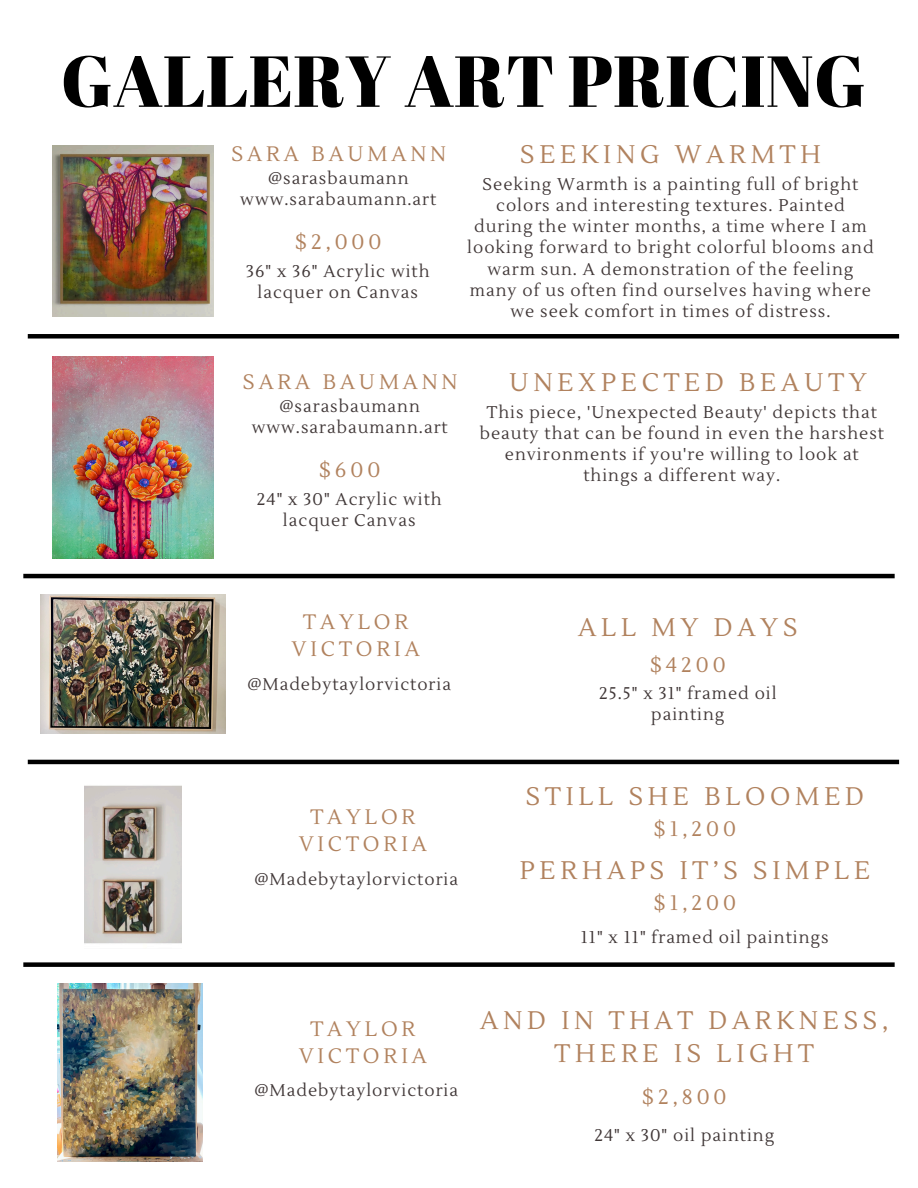
<style>
.page{position:relative;width:918px;height:1188px;background:#fff}
.page>*{position:absolute;margin:0;border:0;box-sizing:border-box;transform-origin:0 0}
.t1{font:72px "Abril Fatface";color:#000}
.t2{font:25.35px/32.8px "Lustria";letter-spacing:.185em;color:#b1825e;text-align:center}
.t3{font:20.85px/27px "Lustria";letter-spacing:.185em;color:#b1825e;text-align:center}
.t4{font:16.95px/21.1px "Lustria";letter-spacing:.06em;color:#403737;text-align:center}
</style>
<div class="page">
<img style="left:52px;top:146px;width:161px;height:171px">
<img style="left:52px;top:356px;width:161px;height:203px">
<div style="left:28px;top:334px;width:871px;height:5px;background:#000"></div>
<hr style="left:23px;top:574px;width:872px;height:4px;background:#000">
<img style="left:40px;top:594px;width:186px;height:140px">
<hr style="left:28px;top:760px;width:871px;height:4px;background:#000">
<img style="left:84px;top:785px;width:97px;height:159px">
<div style="left:23px;top:962px;width:872px;height:5px;background:#000"></div>
<img style="left:57px;top:984px;width:146px;height:178px">
<p class="t1" style="left:61px;top:31px;width:807px">GALLERY ART PRICING</p>
<h2 class="t3" style="left:231px;top:141px;width:216px">SARA BAUMANN</h2>
<p class="t4" style="left:240px;top:168px;width:197px">@sarasbaumann www.sarabaumann.art</p>
<p class="t2" style="left:520px;top:139px;width:302px">SEEKING WARMTH</p>
<h3 class="t4" style="left:467px;top:174px;width:408px">Seeking Warmth is a painting full of bright colors and interesting textures. Painted during the winter months, a time where I am looking forward to bright colorful blooms and warm sun. A demonstration of the feeling many of us often find ourselves having where we seek comfort in times of distress.</h3>
<p class="t3" style="left:295px;top:229px;width:88px">$2,000</p>
<h3 class="t4" style="left:246px;top:261px;width:185px">36" x 36" Acrylic with lacquer on Canvas</h3>
<p class="t2" style="left:509px;top:366px;width:359px">UNEXPECTED BEAUTY</p>
<p class="t4" style="left:480px;top:402px;width:406px">This piece, 'Unexpected Beauty' depicts that beauty that can be found in even the harshest environments if you're willing to look at</p>
<p class="t3" style="left:243px;top:369px;width:216px">SARA BAUMANN</p>
<h2 class="t4" style="left:252px;top:396px;width:197px">@sarasbaumann www.sarabaumann.art</h2>
<h3 class="t3" style="left:319px;top:457px;width:63px">$600</h3>
<p class="t4" style="left:583px;top:465px;width:198px">things a different way.</p>
<p class="t4" style="left:257px;top:489px;width:186px">24" x 30" Acrylic with lacquer Canvas</p>
<h2 class="t3" style="left:292px;top:609px;width:129px">TAYLOR<br>VICTORIA</h2>
<h3 class="t4" style="left:247px;top:674px;width:205px">@Madebytaylorvictoria</h3>
<p class="t3" style="left:299px;top:804px;width:129px">TAYLOR<br>VICTORIA</p>
<h2 class="t4" style="left:254px;top:869px;width:205px">@Madebytaylorvictoria</h2>
<p class="t2" style="left:578px;top:611px;width:221px">ALL MY DAYS</p>
<p class="t3" style="left:650px;top:652px;width:77px">$4200</p>
<h3 class="t4" style="left:599px;top:683px;width:179px">25.5" x 31" framed oil painting</h3>
<h3 class="t2" style="left:526px;top:781px;width:340px">STILL SHE BLOOMED</h3>
<h2 class="t3" style="left:654px;top:816px;width:83px">$1,200</h2>
<h3 class="t2" style="left:520px;top:855px;width:352px">PERHAPS IT’S SIMPLE</h3>
<p class="t3" style="left:654px;top:890px;width:83px">$1,200</p>
<h3 class="t4" style="left:581px;top:928px;width:249px">11" x 11" framed oil paintings</h3>
<p class="t3" style="left:299px;top:1016px;width:129px">TAYLOR<br>VICTORIA</p>
<p class="t4" style="left:254px;top:1081px;width:205px">@Madebytaylorvictoria</p>
<h2 class="t2" style="left:480px;top:1005px;width:410px">AND IN THAT DARKNESS,<br>THERE IS LIGHT</h2>
<h3 class="t3" style="left:642px;top:1084px;width:86px">$2,800</h3>
<p class="t4" style="left:594px;top:1125px;width:182px">24" x 30" oil painting</p>
</div>
